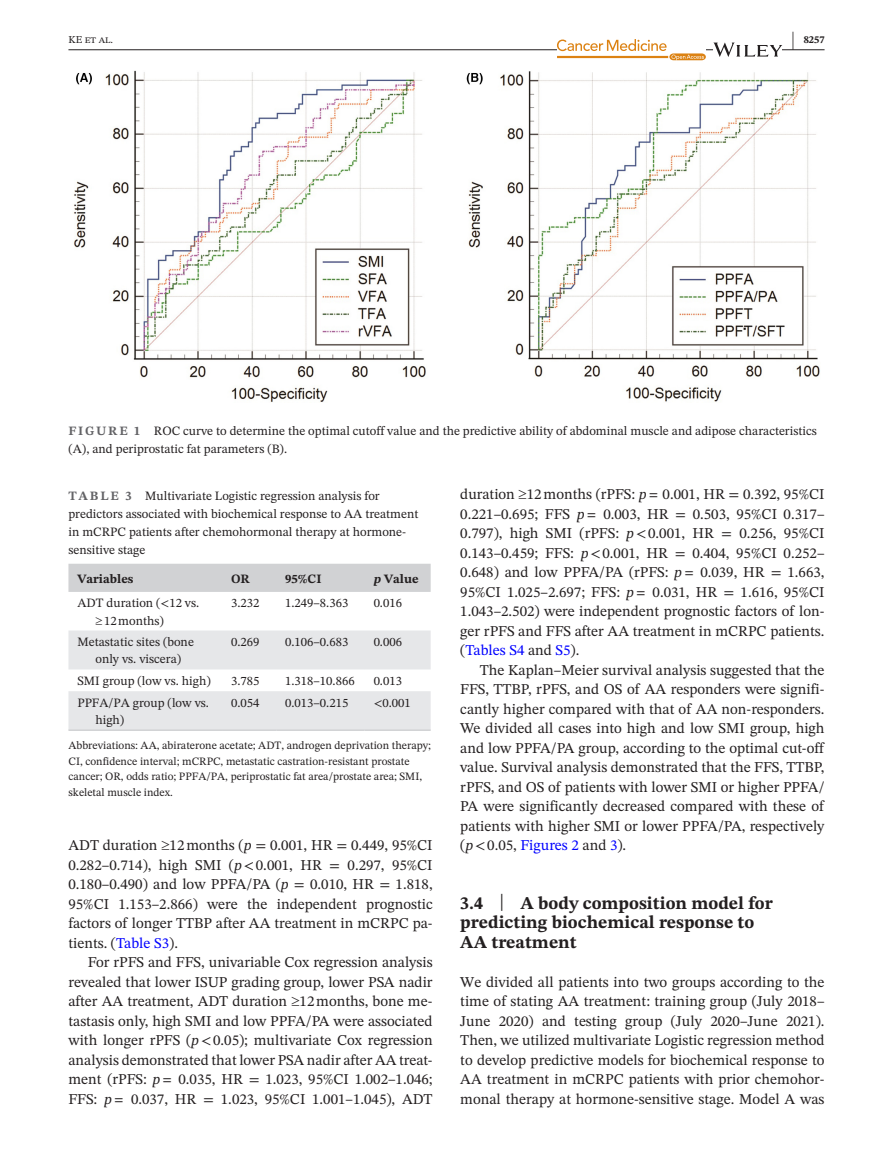
<style>
.page{position:relative;width:893px;height:1174px;background:#fff}
.page>*{position:absolute;margin:0;border:0;box-sizing:border-box;transform-origin:0 0}
.t1{font:700 21px "STIX Two Text";color:#231f20;scale:.42 1}
.t2{font:700 18px/19.5px "STIX Two Text";color:#231f20}
.t3{font:15px/19.5px "STIX Two Text";color:#231f20;text-align:justify}
.t4{font:12.75px/18px "STIX Two Text";color:#231f20}
.t5{font:700 12.75px "STIX Two Text";color:#231f20}
.t6{font:11.25px/15.8px "STIX Two Text";color:#231f20}
.t7{font:10.5px "STIX Two Text";color:#231f20}
.t8{font:700 10.5px "STIX Two Text";color:#231f20}
.s1{font-weight:700;color:#636366}
.s2{font-style:italic}
.s3{font-family:"STIX"}
.s4{font-family:"STIX";font-style:italic}
.s5{color:#00f}
.s6{font-weight:400;font-size:23.7px}
</style>
<div class="page">
<hr style="left:68px;top:49px;width:756px;height:1px;background:#231f20">
<svg style="left:557px;top:39px;width:149px;height:21px"></svg>
<svg style="left:713px;top:43px;width:69px;height:14px"></svg>
<img style="left:73px;top:70px;width:747px;height:332px">
<div style="left:68px;top:564px;width:363px;height:28px;background:#d1d2d4"></div>
<svg style="left:68px;top:630px;width:363px;height:99px"></svg>
<hr style="left:68px;top:729px;width:154px;height:2px;background:#d1d2d4">
<hr style="left:222px;top:729px;width:54px;height:2px;background:#d1d2d4">
<hr style="left:276px;top:729px;width:89px;height:2px;background:#d1d2d4">
<hr style="left:365px;top:729px;width:66px;height:2px;background:#d1d2d4">
<h1 class="t1" style="left:792px;top:24px;width:8px">|</h1>
<p class="t7" style="left:68px;top:32px;width:46px">KE et al.</p>
<p class="t8" style="left:804px;top:32px;width:22px">8257</p>
<p class="t4" style="left:68px;top:422px;width:750px"><span class="s1">FIGURE 1</span> ROC curve to determine the optimal cutoff value and the predictive ability of abdominal muscle and adipose characteristics (A), and periprostatic fat parameters (B).</p>
<p class="t4" style="left:68px;top:486px;width:351px"><span class="s1">TABLE 3</span> Multivariate Logistic regression analysis for predictors associated with biochemical response to AA treatment in mCRPC patients after chemohormonal therapy at hormone&shy;sensitive stage</p>
<p class="t5" style="left:77px;top:569px;width:58px">Variables</p>
<p class="t5" style="left:231px;top:569px;width:20px">OR</p>
<p class="t5" style="left:285px;top:569px;width:38px">95%CI</p>
<p class="t5" style="left:374px;top:569px;width:46px"><span class="s2">p</span> Value</p>
<p class="t4" style="left:95px;top:594px;width:105px;line-height:17.2px;text-indent:-18px">ADT duration (<span class="s3">&lt;</span>12 vs. ≥12months)</p>
<p class="t4" style="left:231px;top:594px;width:30px">3.232</p>
<p class="t4" style="left:285px;top:594px;width:65px">1.249–8.363</p>
<p class="t4" style="left:374px;top:594px;width:30px">0.016</p>
<p class="t4" style="left:77px;top:633px;width:118px;line-height:17.2px;text-align:center">Metastatic sites (bone only vs. viscera)</p>
<p class="t4" style="left:231px;top:633px;width:30px">0.269</p>
<p class="t4" style="left:285px;top:633px;width:65px">0.106–0.683</p>
<p class="t4" style="left:374px;top:633px;width:30px">0.006</p>
<p class="t4" style="left:77px;top:672px;width:135px">SMI group (low vs. high)</p>
<p class="t4" style="left:231px;top:672px;width:30px">3.785</p>
<p class="t4" style="left:285px;top:672px;width:71px">1.318–10.866</p>
<p class="t4" style="left:374px;top:672px;width:30px">0.013</p>
<p class="t4" style="left:95px;top:694px;width:115px;line-height:17.2px;text-indent:-18px">PPFA/PA group (low vs. high)</p>
<p class="t4" style="left:231px;top:693px;width:30px">0.054</p>
<p class="t4" style="left:285px;top:693px;width:65px">0.013–0.215</p>
<p class="t4" style="left:374px;top:693px;width:39px"><span class="s3">&lt;</span>0.001</p>
<p class="t6" style="left:68px;top:737px;width:364px">Abbreviations: AA, abiraterone acetate; ADT, androgen deprivation therapy; CI, confidence interval; mCRPC, metastatic castration-resistant prostate cancer; OR, odds ratio; PPFA/PA, periprostatic fat area/prostate area; SMI, skeletal muscle index.</p>
<p class="t3" style="left:460px;top:484px;width:366px">duration ≥12months (rPFS: <span class="s2">p</span><span class="s4">=</span> 0.001, HR <span class="s3">=</span> 0.392, 95%CI 0.221–0.695; FFS <span class="s2">p</span><span class="s4">=</span> 0.003, HR <span class="s3">=</span> 0.503, 95%CI 0.317– 0.797), high SMI (rPFS: <span class="s2">p</span><span class="s3">&lt;</span>0.001, HR <span class="s3">=</span> 0.256, 95%CI 0.143–0.459; FFS: <span class="s2">p</span><span class="s3">&lt;</span>0.001, HR <span class="s3">=</span> 0.404, 95%CI 0.252– 0.648) and low PPFA/PA (rPFS: <span class="s2">p</span><span class="s4">=</span> 0.039, HR <span class="s3">=</span> 1.663, 95%CI 1.025–2.697; FFS: <span class="s2">p</span><span class="s4">=</span> 0.031, HR <span class="s3">=</span> 1.616, 95%CI 1.043–2.502) were independent prognostic factors of lon&shy;ger rPFS and FFS after AA treatment in mCRPC patients. (<span class="s5">Tables S4</span> and <span class="s5">S5</span>).</p>
<p class="t3" style="left:460px;top:660px;width:366px;text-indent:20px">The Kaplan–Meier survival analysis suggested that the FFS, TTBP, rPFS, and OS of AA responders were signifi&shy;cantly higher compared with that of AA non-responders.<br>We divided all cases into high and low SMI group, high and low PPFA/PA group, according to the optimal cut-off value. Survival analysis demonstrated that the FFS, TTBP, rPFS, and OS of patients with lower SMI or higher PPFA/ PA were significantly decreased compared with these of patients with higher SMI or lower PPFA/PA, respectively (<span class="s2">p</span><span class="s3">&lt;</span>0.05, <span class="s5">Figures 2</span> and <span class="s5">3</span>).</p>
<p class="t3" style="left:68px;top:835px;width:366px">ADT duration ≥12months (<span class="s2">p</span> <span class="s3">=</span> 0.001, HR <span class="s3">=</span> 0.449, 95%CI 0.282–0.714), high SMI (<span class="s2">p</span><span class="s3">&lt;</span>0.001, HR <span class="s3">=</span> 0.297, 95%CI 0.180–0.490) and low PPFA/PA (<span class="s2">p</span> <span class="s3">=</span> 0.010, HR <span class="s3">=</span> 1.818, 95%CI 1.153–2.866) were the independent prognostic factors of longer TTBP after AA treatment in mCRPC pa&shy;tients. (<span class="s5">Table S3</span>).</p>
<p class="t3" style="left:68px;top:952px;width:366px;text-indent:20px">For rPFS and FFS, univariable Cox regression analysis revealed that lower ISUP grading group, lower PSA nadir after AA treatment, ADT duration ≥12months, bone me&shy;tastasis only, high SMI and low PPFA/PA were associated with longer rPFS (<span class="s2">p</span><span class="s3">&lt;</span>0.05); multivariate Cox regression analysis demonstrated that lower PSA nadir after AA treat&shy;ment (rPFS: <span class="s2">p</span><span class="s4">=</span> 0.035, HR <span class="s3">=</span> 1.023, 95%CI 1.002–1.046; FFS: <span class="s2">p</span><span class="s4">=</span> 0.037, HR <span class="s3">=</span> 1.023, 95%CI 1.001–1.045), ADT</p>
<p class="t2" style="left:460px;top:893px;width:314px">3.4 <span class="s6">|</span> A body composition model for predicting biochemical response to<br>AA treatment</p>
<p class="t3" style="left:460px;top:972px;width:366px">We divided all patients into two groups according to the time of stating AA treatment: training group (July 2018– June 2020) and testing group (July 2020–June 2021).<br>Then, we utilized multivariate Logistic regression method to develop predictive models for biochemical response to AA treatment in mCRPC patients with prior chemohor&shy;monal therapy at hormone-sensitive stage. Model A was</p>
</div>
